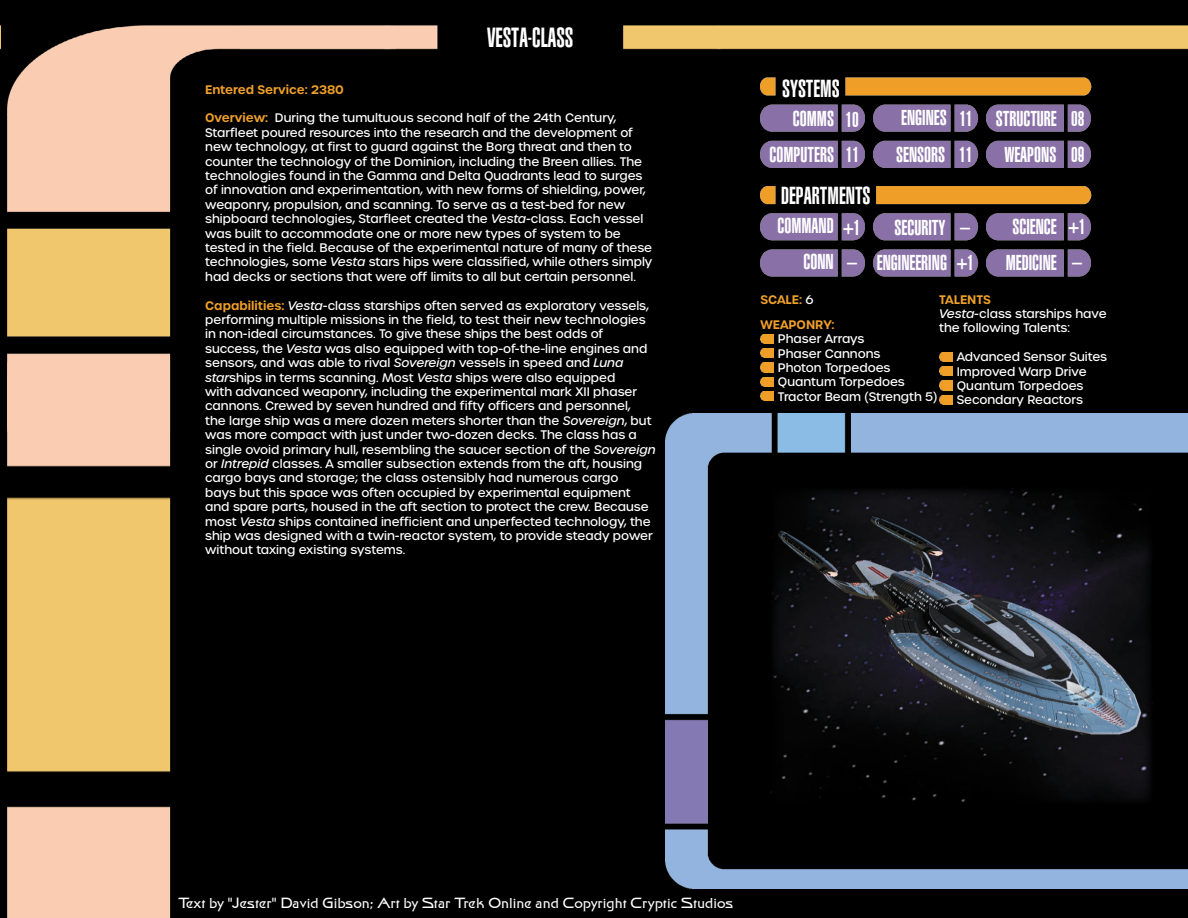
<style>
.page{position:relative;width:1188px;height:918px;background:#000}
.page>*{position:absolute;margin:0;border:0;box-sizing:border-box;transform-origin:0 0}
.Species{font:ultra-condensed 27px "Context Ultra Condensed S Si";color:#fff;scale:.95 1}
.t1{font:ultra-condensed 24px "Context Ultra Condensed S Si";color:#fff}
.Numbers{font:ultra-condensed 21px/36.5px "Context Ultra Condensed S Si";color:#fff;text-align:right}
.Numbers-2{font:ultra-condensed 21px "Context Ultra Condensed S Si";color:#fff;scale:.95 1}
.Legal{font:15px "Final Frontier";color:#fff}
.t2{font:500 12px/14.4px "Urbane";color:#fff}
.t3{font:600 12px "Urbane";color:#f0a02a}
.s1{font-weight:600;color:#f0a02a}
.s2{font-style:italic}
.s3{font-weight:500;color:#fff}
</style>
<div class="page">
<img style="left:0;top:25px;width:1px;height:893px">
<img style="left:8px;top:25px;width:1180px;height:893px">
<img style="left:761px;top:68px;width:381px;height:213px">
<img style="left:666px;top:413px;width:522px;height:475px">
<img style="left:760px;top:334px;width:14px;height:9px">
<img style="left:760px;top:348px;width:14px;height:10px">
<img style="left:760px;top:363px;width:14px;height:9px">
<img style="left:760px;top:377px;width:14px;height:9px">
<img style="left:760px;top:392px;width:14px;height:9px">
<svg style="left:939px;top:352px;width:13px;height:52px"></svg>
<img style="left:735px;top:465px;width:453px;height:362px">
<p class="Species" style="left:487px;top:21px;width:92px">VESTA-CLASS</p>
<p class="t3" style="left:205px;top:81px;width:140px">Entered Service: 2380</p>
<p class="t2" style="left:205px;top:111px;width:449px"><span class="s1">Overview:</span> During the tumultuous second half of the 24th Century, Starfleet poured resources into the research and the development of new technology, at first to guard against the Borg threat and then to counter the technology of the Dominion, including the Breen allies. The technologies found in the Gamma and Delta Quadrants lead to surges of innovation and experimentation, with new forms of shielding, power, weaponry, propulsion, and scanning. To serve as a test-bed for new shipboard technologies, Starfleet created the <span class="s2">Vesta</span>-class. Each vessel was built to accommodate one or more new types of system to be tested in the field. Because of the experimental nature of many of these technologies, some <span class="s2">Vesta</span> stars hips were classified, while others simply had decks or sections that were off limits to all but certain personnel.</p>
<p class="t2" style="left:205px;top:298px;width:452px"><span class="s1">Capabilities:</span> <span class="s2">Vesta</span>-class starships often served as exploratory vessels, performing multiple missions in the field, to test their new technologies in non-ideal circumstances. To give these ships the best odds of success, the <span class="s2">Vesta</span> was also equipped with top-of-the-line engines and sensors, and was able to rival <span class="s2">Sovereign</span> vessels in speed and <span class="s2">Luna star</span>ships in terms scanning. Most <span class="s2">Vesta</span> ships were also equipped<br>with advanced weaponry, including the experimental mark XII phaser cannons. Crewed by seven hundred and fifty officers and personnel,<br>the large ship was a mere dozen meters shorter than the <span class="s2">Sovereign</span>, but was more compact with just under two-dozen decks. The class has a single ovoid primary hull, resembling the saucer section of the <span class="s2">Sovereign </span>or <span class="s2">Intrepid</span> classes. A smaller subsection extends from the aft, housing cargo bays and storage; the class ostensibly had numerous cargo<br>bays but this space was often occupied by experimental equipment and spare parts, housed in the aft section to protect the crew. Because most <span class="s2">Vesta</span> ships contained inefficient and unperfected technology, the ship was designed with a twin-reactor system, to provide steady power without taxing existing systems.</p>
<h2 class="t1" style="left:782px;top:74px;width:59px">SYSTEMS</h2>
<h3 class="Numbers" style="left:769px;top:100px;width:66px">COMMS<br>COMPUTERS</h3>
<p class="Numbers-2" style="left:846px;top:107px;width:15px">10</p>
<p class="Numbers-2" style="left:846px;top:143px;width:15px">11</p>
<h2 class="t1" style="left:781px;top:182px;width:91px">DEPARTMENTS</h2>
<h3 class="Numbers" style="left:896px;top:99px;width:52px;line-height:37px;text-align:left">ENGINES<br>SENSORS</h3>
<h3 class="Numbers" style="left:777px;top:208px;width:58px;line-height:35.7px">COMMAND<br>CONN</h3>
<p class="Numbers-2" style="left:843px;top:215px;width:19px">+1</p>
<p class="Numbers-2" style="left:847px;top:251px;width:12px">–</p>
<h3 class="Numbers" style="left:877px;top:210px;width:72px;line-height:35.2px">SECURITY<br>ENGINEERING</h3>
<h3 class="Numbers" style="left:996px;top:100px;width:63px">STRUCTURE</h3>
<p class="Numbers-2" style="left:1071px;top:106px;width:15px">08</p>
<p class="Numbers-2" style="left:959px;top:107px;width:15px">11</p>
<p class="Numbers-2" style="left:959px;top:142px;width:15px">11</p>
<p class="Numbers-2" style="left:1071px;top:143px;width:15px">09</p>
<h3 class="Numbers" style="left:1004px;top:136px;width:54px">WEAPONS</h3>
<p class="Numbers-2" style="left:1069px;top:214px;width:19px">+1</p>
<h3 class="Numbers" style="left:1012px;top:208px;width:46px">SCIENCE</h3>
<p class="Numbers-2" style="left:960px;top:215px;width:12px">–</p>
<p class="Numbers-2" style="left:957px;top:251px;width:19px">+1</p>
<p class="Numbers-2" style="left:1072px;top:251px;width:12px">–</p>
<h3 class="Numbers" style="left:1006px;top:244px;width:52px">MEDICINE</h3>
<p class="t3" style="left:760px;top:291px;width:55px">SCALE: <span class="s3">6</span></p>
<p class="t3" style="left:760px;top:316px;width:76px">WEAPONRY:</p>
<p class="t2" style="left:778px;top:332px;width:88px">Phaser Arrays</p>
<p class="t2" style="left:778px;top:346px;width:104px">Phaser Cannons</p>
<p class="t2" style="left:778px;top:361px;width:114px">Photon Torpedoes</p>
<p class="t2" style="left:778px;top:375px;width:128px">Quantum Torpedoes</p>
<p class="t2" style="left:778px;top:389px;width:161px">Tractor Beam (Strength 5)</p>
<p class="t3" style="left:939px;top:291px;width:53px">TALENTS</p>
<p class="t2" style="left:939px;top:307px;width:169px"><span class="s2">Vesta</span>-class starships have</p>
<p class="t2" style="left:939px;top:321px;width:132px">the following Talents:</p>
<p class="t2" style="left:957px;top:350px;width:152px">Advanced Sensor Suites<br>Improved Warp Drive</p>
<p class="t2" style="left:957px;top:379px;width:128px">Quantum Torpedoes<br>Secondary Reactors</p>
<p class="Legal" style="left:178px;top:896px;width:557px">Text by "Jester" David Gibson; Art by Star Trek Online and Copyright Cryptic Studios</p>
</div>
